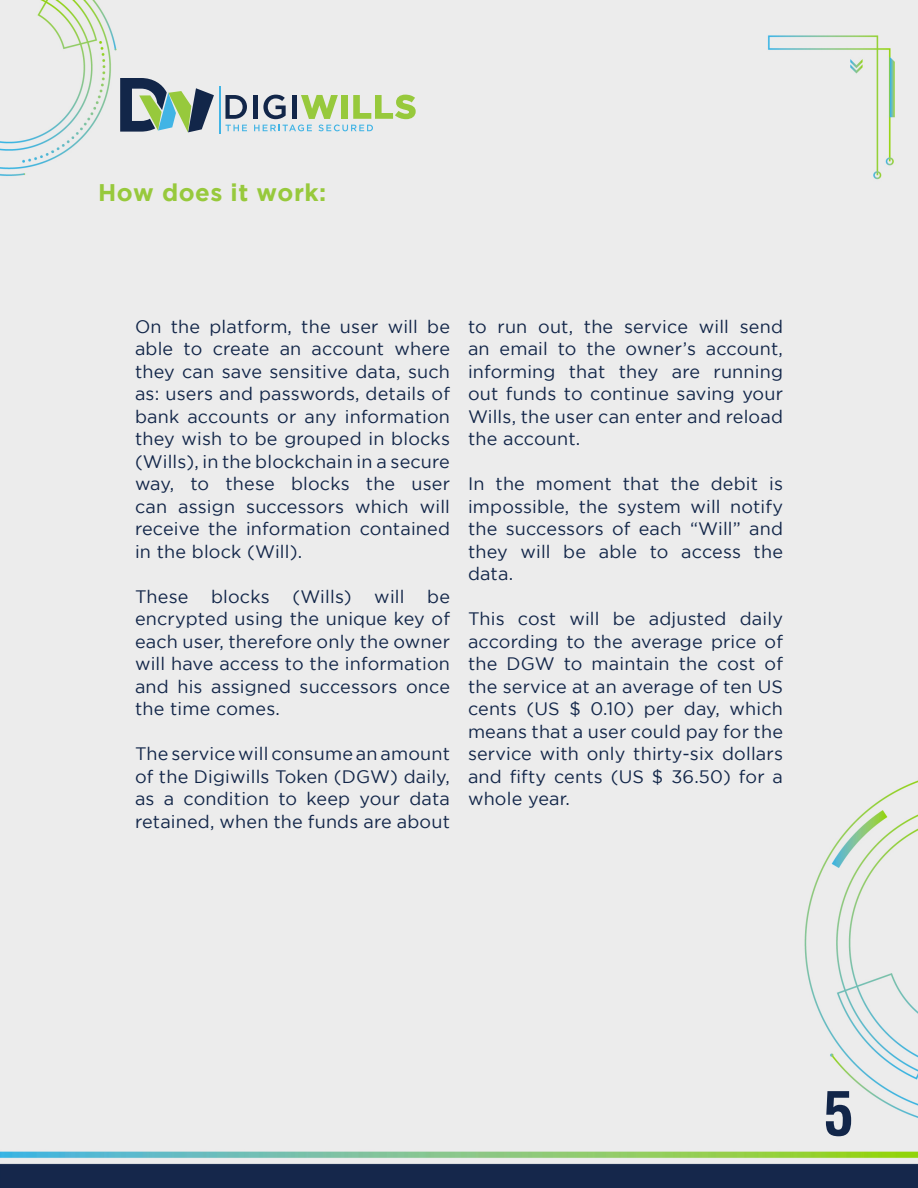
<style>
.page{position:relative;width:918px;height:1188px;background:#ececec}
.page>*{position:absolute;margin:0;border:0;box-sizing:border-box;transform-origin:0 0}
.t1{font:700 condensed 60px "Helvetica";color:#122649}
.t2{font:700 24px "Gotham";letter-spacing:.02em;color:#97c93c}
.t3{font:18px/22.5px "Gotham";letter-spacing:.01em;color:#122649;text-align:justify}
</style>
<div class="page">
<svg style="left:120px;top:78px;width:94px;height:54px;background:#7f9692"></svg>
<svg style="left:225px;top:95px;width:22px;height:24px"></svg>
<hr style="left:253px;top:95px;width:4px;height:24px;background:#122649">
<svg style="left:263px;top:95px;width:23px;height:24px"></svg>
<hr style="left:292px;top:95px;width:4px;height:24px;background:#122649">
<svg style="left:301px;top:95px;width:37px;height:24px"></svg>
<div style="left:341px;top:95px;width:7px;height:24px;background:#97c93c"></div>
<svg style="left:353px;top:95px;width:63px;height:24px;background:#c0da92"></svg>
<svg style="left:225px;top:125px;width:22px;height:6px"></svg>
<svg style="left:254px;top:125px;width:58px;height:6px"></svg>
<svg style="left:318px;top:125px;width:55px;height:6px"></svg>
<hr style="left:219px;top:86px;width:2px;height:47px;background:#41b4e5">
<p class="t2" style="left:98px;top:178px;width:230px">How does it work:</p>
<p class="t3" style="left:135px;top:315px;width:317px">On the platform, the user will be able to create an account where they can save sensitive data, such as: users and passwords, details of bank accounts or any information they wish to be grouped in blocks (Wills), in the blockchain in a secure way, to these blocks the user can assign successors which will receive the information contained in the block (Will).</p>
<p class="t3" style="left:135px;top:585px;width:55px">These</p>
<p class="t3" style="left:211px;top:585px;width:60px">blocks</p>
<p class="t3" style="left:293px;top:585px;width:61px">(Wills)</p>
<p class="t3" style="left:374px;top:585px;width:32px">will</p>
<p class="t3" style="left:135px;top:585px;width:317px;text-indent:292px">be encrypted using the unique key of each user, therefore only the owner will have access to the information and his assigned successors once the time comes.</p>
<p class="t3" style="left:135px;top:742px;width:317px">The service will consume an amount of the Digiwills Token (DGW) daily, as a condition to keep your data retained, when the funds are about</p>
<p class="t3" style="left:468px;top:315px;width:317px">to run out, the service will send an email to the owner’s account, informing that they are running out funds to continue saving your Wills, the user can enter and reload the account.</p>
<p class="t3" style="left:468px;top:472px;width:317px">In the moment that the debit is impossible, the system will notify the successors of each “Will” and they will be able to access the data.</p>
<p class="t3" style="left:468px;top:607px;width:317px">This cost will be adjusted daily according to the average price of the DGW to maintain the cost of the service at an average of ten US cents (US $ 0.10) per day, which means that a user could pay for the service with only thirty-six dollars and fifty cents (US $ 36.50) for a whole year.</p>
<h1 class="t1" style="left:824px;top:1076px;width:31px">5</h1>
</div>
